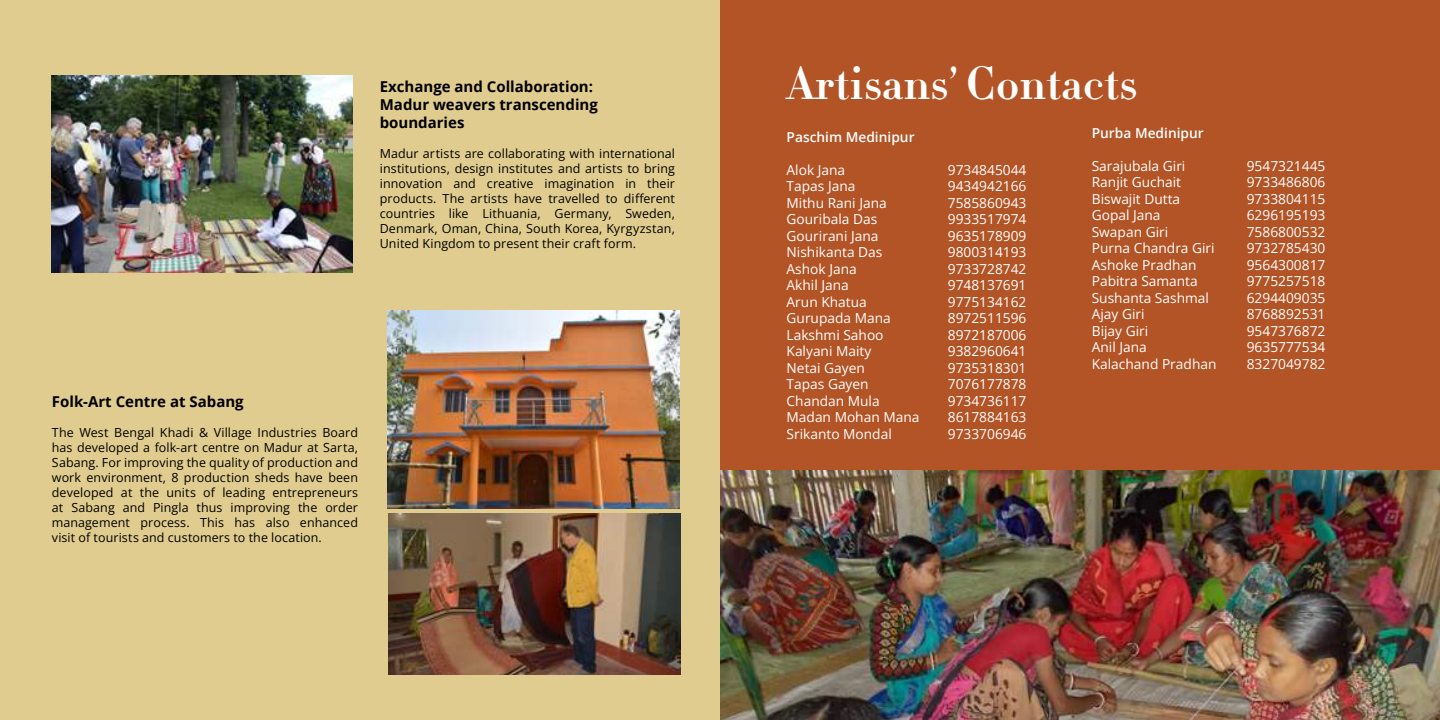
<style>
.page{position:relative;width:1440px;height:720px;background:#fff}
.page>*{position:absolute;margin:0;border:0;box-sizing:border-box;transform-origin:0 0}
.t1{font:45px "Didot HTF B06 Bold";color:#fff}
.t2{font:700 15px/18px "Open Sans";color:#000}
.t3{font:13.75px "Open Sans";color:#fff}
.t4{font:600 13.75px "Open Sans";color:#fff}
.t5{font:12.5px/15px "Open Sans";letter-spacing:.005em;color:#000;text-align:justify}
</style>
<div class="page">
<div style="left:0;top:0;width:720px;height:720px;background:#e1cc8f"></div>
<div style="left:721px;top:0;width:719px;height:720px;background:#b25426"></div>
<img style="left:721px;top:471px;width:719px;height:249px">
<img style="left:52px;top:76px;width:301px;height:197px">
<img style="left:387px;top:310px;width:292px;height:199px">
<img style="left:388px;top:513px;width:292px;height:162px">
<p class="t2" style="left:380px;top:78px;width:220px">Exchange and Collaboration:<br>Madur weavers transcending boundaries</p>
<p class="t5" style="left:380px;top:148px;width:297px">Madur artists are collaborating with international institutions, design institutes and artists to bring innovation and creative imagination in their products. The artists have travelled to di昀昀erent countries like Lithuania, Germany, Sweden, Denmark, Oman, China, South Korea, Kyrgyzstan, United Kingdom to present their craft form.</p>
<p class="t2" style="left:52px;top:393px;width:193px">Folk-Art Centre at Sabang</p>
<p class="t5" style="left:52px;top:427px;width:308px">The West Bengal Khadi &amp; Village Industries Board has developed a folk-art centre on Madur at Sarta, Sabang. For improving the quality of production and work environment, 8 production sheds have been developed at the units of leading entrepreneurs at Sabang and Pingla thus improving the order management process. This has also enhanced visit of tourists and customers to the location.</p>
<h1 class="t1" style="left:787px;top:57px;width:352px">Artisans’ Contacts</h1>
<p class="t4" style="left:787px;top:132px;width:130px">Paschim Medinipur</p>
<p class="t3" style="left:787px;top:164px;width:60px">Alok Jana</p>
<p class="t3" style="left:948px;top:164px;width:80px">9734845044</p>
<p class="t3" style="left:787px;top:181px;width:70px">Tapas Jana</p>
<p class="t3" style="left:948px;top:181px;width:80px">9434942166</p>
<p class="t3" style="left:787px;top:197px;width:102px">Mithu Rani Jana</p>
<p class="t3" style="left:948px;top:197px;width:80px">7585860943</p>
<p class="t3" style="left:787px;top:214px;width:92px">Gouribala Das</p>
<p class="t3" style="left:948px;top:214px;width:80px">9933517974</p>
<p class="t3" style="left:787px;top:230px;width:93px">Gourirani Jana</p>
<p class="t3" style="left:948px;top:230px;width:80px">9635178909</p>
<p class="t3" style="left:787px;top:247px;width:97px">Nishikanta Das</p>
<p class="t3" style="left:948px;top:247px;width:80px">9800314193</p>
<p class="t3" style="left:787px;top:263px;width:72px">Ashok Jana</p>
<p class="t3" style="left:948px;top:263px;width:80px">9733728742</p>
<p class="t3" style="left:787px;top:280px;width:64px">Akhil Jana</p>
<p class="t3" style="left:948px;top:280px;width:80px">9748137691</p>
<p class="t3" style="left:787px;top:296px;width:82px">Arun Khatua</p>
<p class="t3" style="left:948px;top:296px;width:80px">9775134162</p>
<p class="t3" style="left:787px;top:313px;width:106px">Gurupada Mana</p>
<p class="t3" style="left:948px;top:313px;width:80px">8972511596</p>
<p class="t3" style="left:787px;top:329px;width:98px">Lakshmi Sahoo</p>
<p class="t3" style="left:948px;top:329px;width:80px">8972187006</p>
<p class="t3" style="left:787px;top:346px;width:86px">Kalyani Maity</p>
<p class="t3" style="left:948px;top:346px;width:80px">9382960641</p>
<p class="t3" style="left:787px;top:362px;width:80px">Netai Gayen</p>
<p class="t3" style="left:948px;top:362px;width:80px">9735318301</p>
<p class="t3" style="left:787px;top:379px;width:84px">Tapas Gayen</p>
<p class="t3" style="left:948px;top:379px;width:80px">7076177878</p>
<p class="t3" style="left:787px;top:395px;width:95px">Chandan Mula</p>
<p class="t3" style="left:948px;top:395px;width:80px">9734736117</p>
<p class="t3" style="left:787px;top:412px;width:134px">Madan Mohan Mana</p>
<p class="t3" style="left:948px;top:412px;width:80px">8617884163</p>
<p class="t3" style="left:787px;top:428px;width:107px">Srikanto Mondal</p>
<p class="t3" style="left:948px;top:428px;width:80px">9733706946</p>
<p class="t4" style="left:1092px;top:127px;width:114px">Purba Medinipur</p>
<p class="t3" style="left:1092px;top:160px;width:95px">Sarajubala Giri</p>
<p class="t3" style="left:1247px;top:160px;width:80px">9547321445</p>
<p class="t3" style="left:1092px;top:177px;width:91px">Ranjit Guchait</p>
<p class="t3" style="left:1247px;top:177px;width:80px">9733486806</p>
<p class="t3" style="left:1092px;top:193px;width:90px">Biswajit Dutta</p>
<p class="t3" style="left:1247px;top:193px;width:80px">9733804115</p>
<p class="t3" style="left:1092px;top:210px;width:70px">Gopal Jana</p>
<p class="t3" style="left:1247px;top:210px;width:80px">6296195193</p>
<p class="t3" style="left:1092px;top:226px;width:78px">Swapan Giri</p>
<p class="t3" style="left:1247px;top:226px;width:80px">7586800532</p>
<p class="t3" style="left:1092px;top:243px;width:124px">Purna Chandra Giri</p>
<p class="t3" style="left:1247px;top:243px;width:80px">9732785430</p>
<p class="t3" style="left:1092px;top:259px;width:106px">Ashoke Pradhan</p>
<p class="t3" style="left:1247px;top:259px;width:80px">9564300817</p>
<p class="t3" style="left:1092px;top:276px;width:108px">Pabitra Samanta</p>
<p class="t3" style="left:1247px;top:276px;width:80px">9775257518</p>
<p class="t3" style="left:1092px;top:292px;width:119px">Sushanta Sashmal</p>
<p class="t3" style="left:1247px;top:292px;width:80px">6294409035</p>
<p class="t3" style="left:1092px;top:309px;width:54px">Ajay Giri</p>
<p class="t3" style="left:1247px;top:309px;width:80px">8768892531</p>
<p class="t3" style="left:1092px;top:325px;width:58px">Bijay Giri</p>
<p class="t3" style="left:1247px;top:325px;width:80px">9547376872</p>
<p class="t3" style="left:1092px;top:342px;width:57px">Anil Jana</p>
<p class="t3" style="left:1247px;top:342px;width:80px">9635777534</p>
<p class="t3" style="left:1092px;top:358px;width:126px">Kalachand Pradhan</p>
<p class="t3" style="left:1247px;top:358px;width:80px">8327049782</p>
</div>
